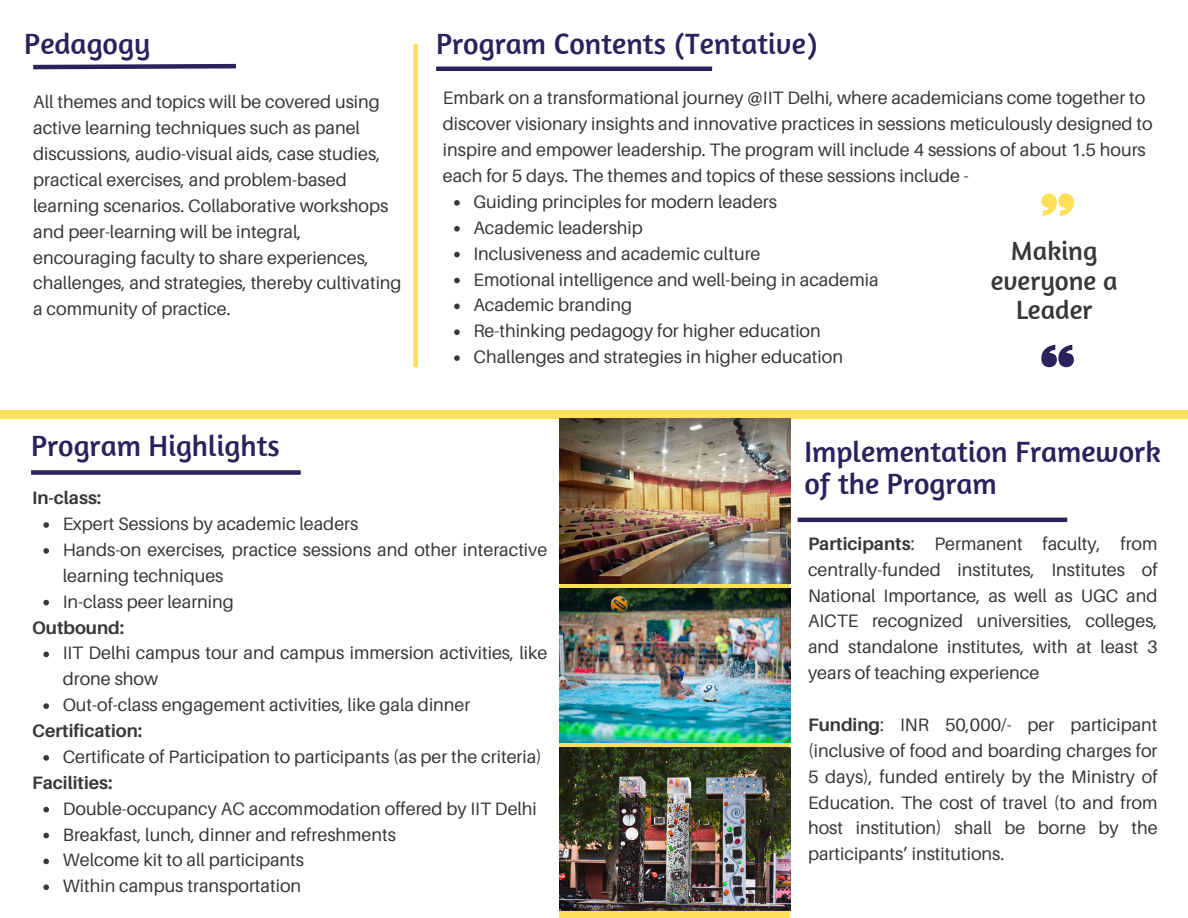
<style>
.page{position:relative;width:1188px;height:918px;background:#fff}
.page>*{position:absolute;margin:0;border:0;box-sizing:border-box;transform-origin:0 0}
.t1{font:30px/31.5px "Amaranth";color:#2b215c}
.t2{font:27px/29.2px "Amaranth";color:#383838;text-align:center}
.t3{font:18px/25.8px "Aileron";color:#383838}
.t4{font:700 18px "Aileron";color:#383838}
.s1{font-weight:700}
</style>
<div class="page">
<svg style="left:1041px;top:194px;width:33px;height:22px"></svg>
<svg style="left:1041px;top:345px;width:33px;height:22px"></svg>
<div style="left:0;top:410px;width:1188px;height:8px;background:#ffde59"></div>
<hr style="left:436px;top:67px;width:276px;height:4px;background:#2b215c">
<div style="left:31px;top:470px;width:270px;height:5px;background:#2b215c"></div>
<svg style="left:33px;top:63px;width:203px;height:7px"></svg>
<div style="left:413px;top:44px;width:5px;height:323px;background:#ffde59"></div>
<hr style="left:798px;top:518px;width:269px;height:4px;background:#2b215c">
<div style="left:559px;top:410px;width:231px;height:508px;background:#ffde59"></div>
<img style="left:559px;top:418px;width:231px;height:166px">
<img style="left:559px;top:589px;width:231px;height:154px">
<img style="left:559px;top:748px;width:231px;height:163px">
<svg style="left:454px;top:200px;width:6px;height:6px"></svg>
<svg style="left:454px;top:226px;width:6px;height:6px"></svg>
<svg style="left:454px;top:252px;width:6px;height:5px"></svg>
<svg style="left:454px;top:278px;width:6px;height:5px"></svg>
<svg style="left:454px;top:304px;width:6px;height:5px"></svg>
<svg style="left:454px;top:329px;width:6px;height:6px"></svg>
<svg style="left:454px;top:355px;width:6px;height:6px"></svg>
<svg style="left:43px;top:522px;width:6px;height:6px"></svg>
<svg style="left:43px;top:548px;width:6px;height:6px"></svg>
<svg style="left:43px;top:600px;width:6px;height:5px"></svg>
<svg style="left:43px;top:652px;width:6px;height:5px"></svg>
<svg style="left:43px;top:703px;width:6px;height:6px"></svg>
<svg style="left:43px;top:755px;width:6px;height:6px"></svg>
<svg style="left:43px;top:807px;width:6px;height:5px"></svg>
<svg style="left:43px;top:833px;width:6px;height:5px"></svg>
<svg style="left:43px;top:859px;width:6px;height:5px"></svg>
<svg style="left:43px;top:884px;width:6px;height:6px"></svg>
<h1 class="t1" style="left:24px;top:27px;width:127px">Pedagogy</h1>
<p class="t3" style="left:33px;top:89px;width:370px">All themes and topics will be covered using active learning techniques such as panel discussions, audio-visual aids, case studies, practical exercises, and problem-based learning scenarios. Collaborative workshops and peer-learning will be integral, encouraging faculty to share experiences, challenges, and strategies, thereby cultivating a community of practice.</p>
<p class="t1" style="left:436px;top:27px;width:383px">Program Contents (Tentative)</p>
<p class="t3" style="left:443px;top:85px;width:711px">Embark on a transformational journey @IIT Delhi, where academicians come together to discover visionary insights and innovative practices in sessions meticulously designed to inspire and empower leadership. The program will include 4 sessions of about 1.5 hours each for 5 days. The themes and topics of these sessions include -</p>
<p class="t3" style="left:473px;top:188px;width:305px">Guiding principles for modern leaders</p>
<p class="t3" style="left:473px;top:214px;width:171px">Academic leadership</p>
<p class="t3" style="left:473px;top:240px;width:289px">Inclusiveness and academic culture</p>
<p class="t3" style="left:473px;top:266px;width:407px">Emotional intelligence and well-being in academia</p>
<h1 class="t3" style="left:473px;top:292px;width:160px">Academic branding</h1>
<p class="t3" style="left:473px;top:318px;width:349px">Re-thinking pedagogy for higher education</p>
<p class="t3" style="left:473px;top:344px;width:371px">Challenges and strategies in higher education</p>
<p class="t2" style="left:991px;top:236px;width:129px">Making everyone a<br>Leader</p>
<h1 class="t1" style="left:31px;top:429px;width:250px">Program Highlights</h1>
<h2 class="t4" style="left:32px;top:487px;width:71px">In-class:</h2>
<p class="t3" style="left:63px;top:511px;width:297px">Expert Sessions by academic leaders</p>
<p class="t3" style="left:63px;top:536px;width:486px">Hands-on exercises, practice sessions and other interactive learning techniques</p>
<p class="t3" style="left:63px;top:588px;width:173px">In-class peer learning</p>
<h2 class="t4" style="left:32px;top:616px;width:94px">Outbound:</h2>
<p class="t3" style="left:63px;top:640px;width:486px">IIT Delhi campus tour and campus immersion activities, like drone show</p>
<p class="t3" style="left:63px;top:692px;width:409px">Out-of-class engagement activities, like gala dinner</p>
<h2 class="t4" style="left:32px;top:720px;width:112px">Certification:</h2>
<p class="t3" style="left:63px;top:743px;width:481px">Certificate of Participation to participants (as per the criteria)</p>
<h2 class="t4" style="left:32px;top:771px;width:82px">Facilities:</h2>
<p class="t3" style="left:63px;top:795px;width:476px">Double-occupancy AC accommodation offered by IIT Delhi</p>
<p class="t3" style="left:63px;top:821px;width:335px">Breakfast, lunch, dinner and refreshments</p>
<p class="t3" style="left:63px;top:847px;width:243px">Welcome kit to all participants</p>
<p class="t3" style="left:63px;top:873px;width:240px">Within campus transportation</p>
<p class="t1" style="left:804px;top:436px;width:358px">Implementation Framework of the Program</p>
<p class="t3" style="left:808px;top:530px;width:351px;text-align:justify"><span class="s1">Participants</span>: Permanent faculty, from centrally-funded institutes, Institutes of National Importance, as well as UGC and AICTE recognized universities, colleges, and standalone institutes, with at least 3 years of teaching experience</p>
<p class="t3" style="left:808px;top:711px;width:351px;text-align:justify"><span class="s1">Funding</span>: INR 50,000/- per participant (inclusive of food and boarding charges for 5 days), funded entirely by the Ministry of Education. The cost of travel (to and from host institution) shall be borne by the participants’ institutions.</p>
</div>
